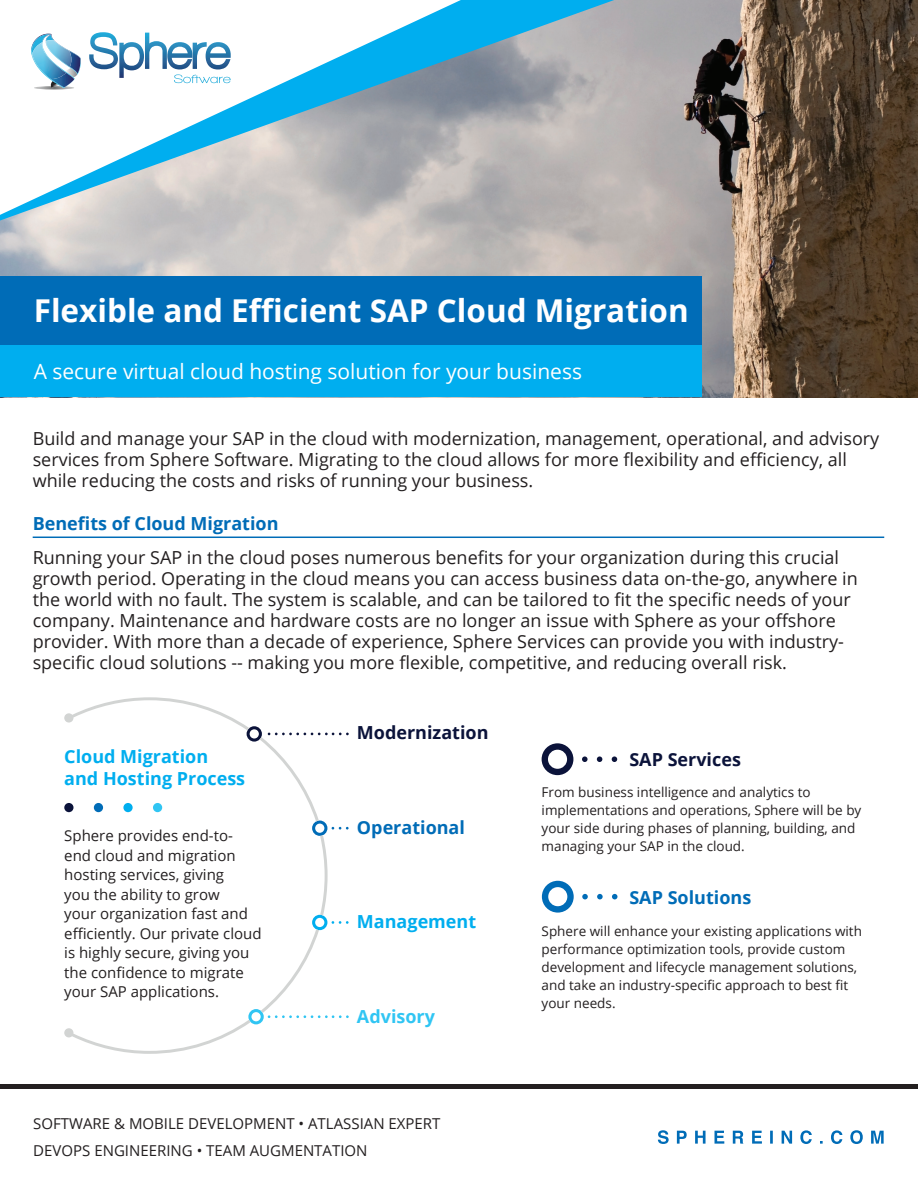
<style>
.page{position:relative;width:918px;height:1188px;background:#fff}
.page>*{position:absolute;margin:0;border:0;box-sizing:border-box;transform-origin:0 0}
.t1{font:700 31.5px "Open Sans";color:#fff}
.t2{font:21px "Open Sans";color:#fff}
.t3{font:18px/21px "Open Sans";color:#231f20}
.t4{font:700 18px "Open Sans";color:#006cb7}
.t5{font:700 18px/21.6px "Open Sans";color:#00aeef}
.t6{font:700 18px "Open Sans";color:#0b133a}
.t7{font:700 18px "Open Sans";color:#30c5f3}
.t8{font:15px/19.5px "Open Sans";color:#231f20}
.t9{font:13.5px/18px "Open Sans";color:#231f20}
</style>
<div class="page">
<img style="left:0;top:0;width:918px;height:397px">
<div style="left:0;top:345px;width:702px;height:52px;background:#00aeef"></div>
<svg style="left:0;top:0;width:614px;height:221px;background:#9bafb8"></svg>
<div style="left:0;top:276px;width:702px;height:69px;background:#006cb7"></div>
<svg style="left:0;top:0;width:461px;height:215px"></svg>
<img style="left:34px;top:87px;width:40px;height:3px">
<svg style="left:31px;top:34px;width:49px;height:53px"></svg>
<svg style="left:89px;top:32px;width:142px;height:51px"></svg>
<img style="left:46px;top:40px;width:25px;height:27px">
<img style="left:66px;top:42px;width:1px;height:37px">
<img style="left:32px;top:42px;width:34px;height:37px">
<div style="left:0;top:1084px;width:918px;height:5px;background:#231f20"></div>
<svg style="left:658px;top:1130px;width:226px;height:14px"></svg>
<hr style="left:33px;top:537px;width:851px;height:1px;background:#006cb7">
<svg style="left:247px;top:726px;width:15px;height:16px"></svg>
<div style="left:250px;top:729px;width:9px;height:10px;background:#fff;border-radius:50%"></div>
<svg style="left:312px;top:821px;width:15px;height:15px"></svg>
<div style="left:315px;top:824px;width:9px;height:9px;background:#fff;border-radius:50%"></div>
<div style="left:64px;top:803px;width:10px;height:9px;background:#0b133a;border-radius:50%"></div>
<div style="left:94px;top:803px;width:9px;height:9px;background:#006cb7;border-radius:50%"></div>
<div style="left:123px;top:803px;width:10px;height:9px;background:#00aeef;border-radius:50%"></div>
<div style="left:153px;top:803px;width:9px;height:9px;background:#30c5f3;border-radius:50%"></div>
<svg style="left:248px;top:1009px;width:16px;height:15px"></svg>
<div style="left:251px;top:1012px;width:10px;height:9px;background:#fff;border-radius:50%"></div>
<svg style="left:64px;top:1020px;width:187px;height:34px"></svg>
<svg style="left:261px;top:827px;width:88px;height:191px"></svg>
<svg style="left:64px;top:697px;width:185px;height:33px"></svg>
<svg style="left:260px;top:733px;width:89px;height:88px"></svg>
<svg style="left:582px;top:756px;width:6px;height:6px"></svg>
<svg style="left:597px;top:756px;width:5px;height:6px"></svg>
<svg style="left:612px;top:756px;width:5px;height:6px"></svg>
<div style="left:542px;top:743px;width:31px;height:32px;background:#0b133a;border-radius:50%"></div>
<div style="left:548px;top:750px;width:19px;height:19px;background:#fff;border-radius:50%"></div>
<svg style="left:582px;top:894px;width:6px;height:5px"></svg>
<svg style="left:597px;top:894px;width:6px;height:5px"></svg>
<svg style="left:612px;top:894px;width:5px;height:5px"></svg>
<div style="left:542px;top:881px;width:32px;height:32px;background:#006cb7;border-radius:50%"></div>
<div style="left:548px;top:887px;width:19px;height:19px;background:#fff;border-radius:50%"></div>
<h1 class="t1" style="left:34px;top:288px;width:657px">Flexible and Efficient SAP Cloud Migration</h1>
<p class="t2" style="left:34px;top:357px;width:550px">A secure virtual cloud hosting solution for your business</p>
<p class="t3" style="left:33px;top:428px;width:848px">Build and manage your SAP in the cloud with modernization, management, operational, and advisory services from Sphere Software. Migrating to the cloud allows for more flexibility and efficiency, all while reducing the costs and risks of running your business.</p>
<p class="t4" style="left:33px;top:511px;width:247px">Benefits of Cloud Migration</p>
<p class="t3" style="left:33px;top:547px;width:827px">Running your SAP in the cloud poses numerous benefits for your organization during this crucial growth period. Operating in the cloud means you can access business data on-the-go, anywhere in the world with no fault. The system is scalable, and can be tailored to fit the specific needs of your company. Maintenance and hardware costs are no longer an issue with Sphere as your offshore provider. With more than a decade of experience, Sphere Services can provide you with industry&shy;specific cloud solutions -- making you more flexible, competitive, and reducing overall risk.</p>
<p class="t5" style="left:64px;top:745px;width:183px">Cloud Migration and Hosting Process</p>
<p class="t8" style="left:64px;top:826px;width:199px">Sphere provides end-to&shy;end cloud and migration hosting services, giving<br>you the ability to grow<br>your organization fast and efficiently. Our private cloud is highly secure, giving you the confidence to migrate your SAP applications.</p>
<p class="t6" style="left:357px;top:720px;width:133px">Modernization</p>
<p class="t4" style="left:357px;top:815px;width:110px">Operational</p>
<p class="t5" style="left:357px;top:910px;width:121px">Management</p>
<p class="t7" style="left:357px;top:1004px;width:80px">Advisory</p>
<p class="t8" style="left:33px;top:1110px;width:409px;line-height:27px">SOFTWARE &amp; MOBILE DEVELOPMENT • ATLASSIAN EXPERT<br>DEVOPS ENGINEERING • TEAM AUGMENTATION</p>
<p class="t6" style="left:629px;top:746px;width:113px">SAP Services</p>
<p class="t9" style="left:542px;top:783px;width:321px">From business intelligence and analytics to implementations and operations, Sphere will be by your side during phases of planning, building, and managing your SAP in the cloud.</p>
<p class="t4" style="left:629px;top:885px;width:123px">SAP Solutions</p>
<p class="t9" style="left:542px;top:922px;width:322px">Sphere will enhance your existing applications with performance optimization tools, provide custom development and lifecycle management solutions, and take an industry-specific approach to best fit your needs.</p>
</div>
